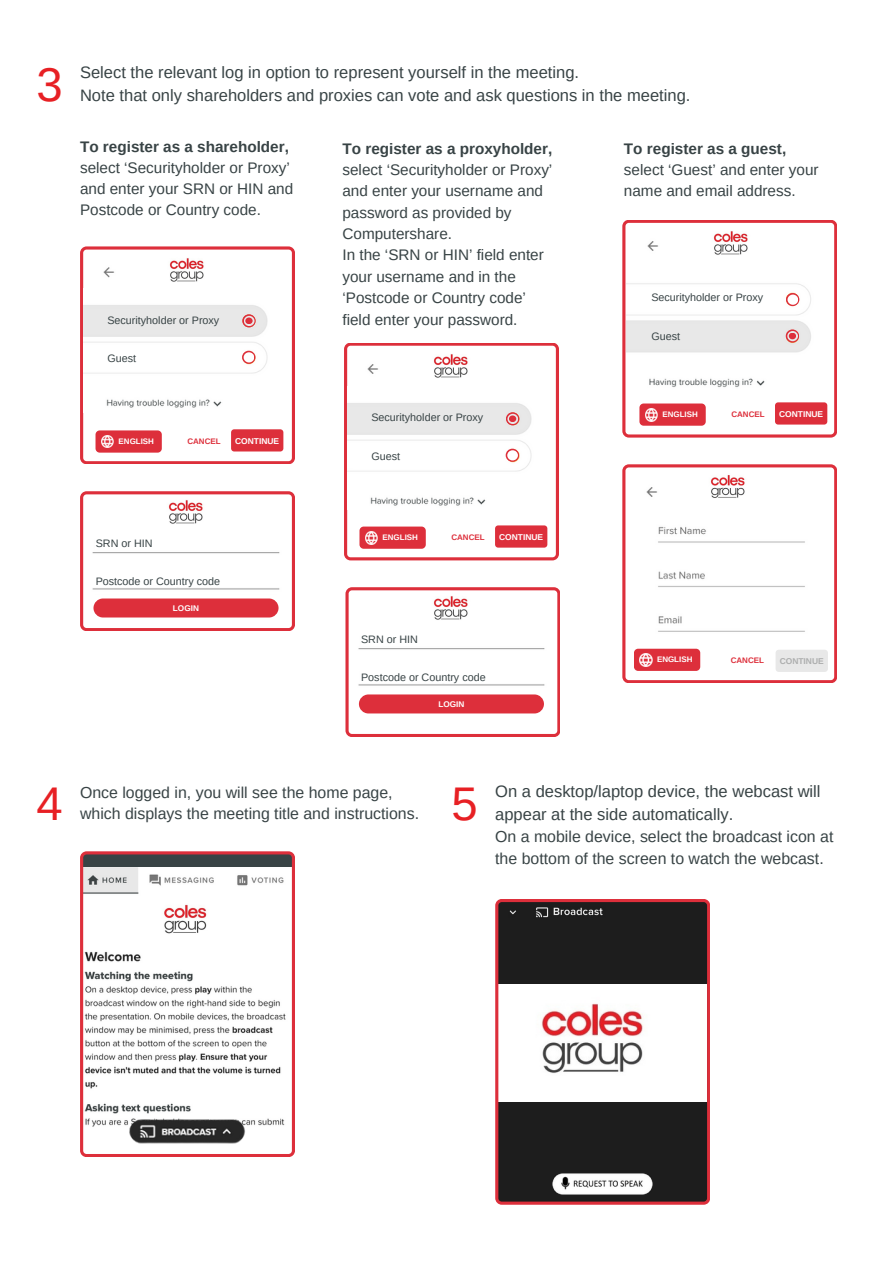
<style>
.page{position:relative;width:893px;height:1264px;background:#fff}
.page>*{position:absolute;margin:0;border:0;box-sizing:border-box;transform-origin:0 0}
.t1{font:47.25px "Arimo";color:#e72024}
.t2{font:16.5px/22.5px "Arimo";color:#384345}
.t3{font:15.9px/21.3px "Arimo";color:#384345}
.t4{font:15.3px/21.3px "Arimo";color:#384345}
.t5{font:700 15.3px "Arimo";color:#384345}
.t6{font:10.8px "Arimo";color:#384345}
.t7{font:700 8.4px "Arimo";color:#fff}
.t8{font:700 8.4px "Arimo";color:#adaeae}
.t9{font:700 8.25px "Arimo";color:#fff}
.t10{font:700 7.95px "Arimo";color:#fff}
.t11{font:700 7.95px "Arimo";color:#dd2f3b}
.s1{font-weight:700}
</style>
<div class="page">
<svg style="left:80px;top:491px;width:215px;height:140px"></svg>
<img style="left:92px;top:526px;width:192px;height:69px">
<div style="left:96px;top:532px;width:182px;height:18px;background:#fff"></div>
<div style="left:95px;top:569px;width:182px;height:18px;background:#fff"></div>
<svg style="left:344px;top:343px;width:215px;height:217px"></svg>
<img style="left:347px;top:386px;width:191px;height:123px">
<div style="left:353px;top:446px;width:149px;height:22px;background:#fff"></div>
<div style="left:353px;top:409px;width:149px;height:22px;background:#e8e8e8"></div>
<img style="left:362px;top:348px;width:33px;height:38px">
<div style="left:359px;top:526px;width:67px;height:22px;background:#dd2f3b;border-radius:4px"></div>
<svg style="left:365px;top:531px;width:12px;height:13px"></svg>
<div style="left:495px;top:525px;width:52px;height:22px;background:#dd2f3b;border-radius:3px"></div>
<img style="left:405px;top:353px;width:91px;height:28px">
<svg style="left:80px;top:246px;width:215px;height:218px"></svg>
<img style="left:98px;top:252px;width:33px;height:37px">
<img style="left:84px;top:289px;width:194px;height:123px">
<div style="left:89px;top:348px;width:149px;height:22px;background:#fff"></div>
<div style="left:89px;top:311px;width:149px;height:22px;background:#e8e8e8"></div>
<div style="left:95px;top:430px;width:67px;height:22px;background:#dd2f3b;border-radius:4px"></div>
<svg style="left:101px;top:435px;width:13px;height:13px"></svg>
<div style="left:231px;top:429px;width:52px;height:22px;background:#dd2f3b;border-radius:3px"></div>
<img style="left:142px;top:257px;width:91px;height:28px">
<svg style="left:622px;top:220px;width:215px;height:217px"></svg>
<img style="left:641px;top:225px;width:34px;height:38px">
<div style="left:639px;top:403px;width:66px;height:23px;background:#dd2f3b;border-radius:4px"></div>
<svg style="left:645px;top:408px;width:12px;height:13px"></svg>
<div style="left:775px;top:402px;width:52px;height:22px;background:#dd2f3b;border-radius:3px"></div>
<img style="left:685px;top:230px;width:91px;height:28px">
<div style="left:93px;top:598px;width:185px;height:19px;background:#dd2f3b;border-radius:9px"></div>
<img style="left:140px;top:500px;width:91px;height:28px">
<svg style="left:345px;top:587px;width:215px;height:150px"></svg>
<img style="left:357px;top:622px;width:191px;height:67px">
<div style="left:361px;top:628px;width:182px;height:18px;background:#fff"></div>
<div style="left:360px;top:665px;width:182px;height:18px;background:#fff"></div>
<div style="left:359px;top:694px;width:185px;height:19px;background:#dd2f3b;border-radius:9px"></div>
<img style="left:405px;top:595px;width:91px;height:29px">
<svg style="left:622px;top:464px;width:215px;height:219px"></svg>
<div style="left:634px;top:648px;width:66px;height:23px;background:#dd2f3b;border-radius:4px"></div>
<svg style="left:639px;top:654px;width:13px;height:12px"></svg>
<div style="left:775px;top:649px;width:52px;height:23px;background:#e8e8e8;border-radius:3px"></div>
<img style="left:682px;top:474px;width:91px;height:28px">
<svg style="left:242px;top:314px;width:13px;height:13px"></svg>
<svg style="left:244px;top:316px;width:10px;height:10px"></svg>
<div style="left:245px;top:317px;width:7px;height:7px;background:#dd2f3b;border-radius:50%"></div>
<svg style="left:242px;top:351px;width:13px;height:13px"></svg>
<div style="left:243px;top:352px;width:11px;height:10px;background:#fff;border-radius:50%"></div>
<svg style="left:506px;top:412px;width:13px;height:13px"></svg>
<svg style="left:507px;top:414px;width:11px;height:10px"></svg>
<div style="left:509px;top:415px;width:7px;height:7px;background:#dd2f3b;border-radius:50%"></div>
<svg style="left:505px;top:448px;width:14px;height:14px"></svg>
<div style="left:507px;top:450px;width:11px;height:10px;background:#fff;border-radius:50%"></div>
<svg style="left:785px;top:293px;width:14px;height:13px"></svg>
<div style="left:787px;top:294px;width:11px;height:11px;background:#fff;border-radius:50%"></div>
<svg style="left:785px;top:329px;width:14px;height:13px"></svg>
<svg style="left:787px;top:331px;width:11px;height:10px"></svg>
<div style="left:788px;top:333px;width:8px;height:6px;background:#dd2f3b;border-radius:50%"></div>
<svg style="left:80px;top:851px;width:215px;height:306px"></svg>
<img style="left:128px;top:903px;width:114px;height:35px">
<svg style="left:495px;top:899px;width:215px;height:305px;fill:#1d1d1d"></svg>
<p class="t1" style="left:36px;top:58px;width:28px">3</p>
<p class="t2" style="left:80px;top:61px;width:500px">Select the relevant log in option to represent yourself in the meeting.</p>
<p class="t2" style="left:80px;top:84px;width:612px">Note that only shareholders and proxies can vote and ask questions in the meeting.</p>
<p class="t5" style="left:80px;top:139px;width:210px">To register as a shareholder,</p>
<p class="t4" style="left:80px;top:157px;width:215px;line-height:20.9px">select ‘Securityholder or Proxy’ and enter your SRN or HIN and<br>Postcode or Country code.</p>
<p class="t4" style="left:342px;top:138px;width:211px"><span class="s1">To register as a proxyholder, </span>select ‘Securityholder or Proxy’ and enter your username and password as provided by<br>Computershare.</p>
<p class="t4" style="left:342px;top:244px;width:203px">In the ‘SRN or HIN’ field enter your username and in the ‘Postcode or Country code’ field enter your password.</p>
<p class="t5" style="left:624px;top:140px;width:164px">To register as a guest,</p>
<p class="t4" style="left:624px;top:159px;width:196px">select ‘Guest’ and enter your name and email address.</p>
<p class="t6" style="left:651px;top:291px;width:113px">Securityholder or Proxy</p>
<p class="t6" style="left:107px;top:314px;width:113px">Securityholder or Proxy</p>
<p class="t6" style="left:107px;top:352px;width:30px">Guest</p>
<p class="t10" style="left:119px;top:437px;width:37px">ENGLISH</p>
<p class="t11" style="left:187px;top:436px;width:35px">CANCEL</p>
<p class="t7" style="left:235px;top:436px;width:46px">CONTINUE</p>
<p class="t6" style="left:96px;top:537px;width:58px">SRN or HIN</p>
<p class="t6" style="left:96px;top:575px;width:126px">Postcode or Country code</p>
<p class="t9" style="left:173px;top:603px;width:28px">LOGIN</p>
<p class="t6" style="left:371px;top:411px;width:113px">Securityholder or Proxy</p>
<p class="t6" style="left:371px;top:450px;width:30px">Guest</p>
<p class="t10" style="left:382px;top:533px;width:37px">ENGLISH</p>
<p class="t11" style="left:451px;top:532px;width:35px">CANCEL</p>
<p class="t7" style="left:499px;top:532px;width:46px">CONTINUE</p>
<p class="t6" style="left:361px;top:633px;width:58px">SRN or HIN</p>
<p class="t6" style="left:361px;top:671px;width:126px">Postcode or Country code</p>
<p class="t9" style="left:438px;top:699px;width:28px">LOGIN</p>
<p class="t6" style="left:651px;top:330px;width:30px">Guest</p>
<p class="t10" style="left:662px;top:410px;width:37px">ENGLISH</p>
<p class="t11" style="left:731px;top:409px;width:35px">CANCEL</p>
<p class="t7" style="left:779px;top:409px;width:46px">CONTINUE</p>
<p class="t10" style="left:657px;top:655px;width:37px">ENGLISH</p>
<p class="t11" style="left:730px;top:656px;width:35px">CANCEL</p>
<p class="t8" style="left:779px;top:656px;width:46px">CONTINUE</p>
<p class="t1" style="left:36px;top:777px;width:28px">4</p>
<p class="t3" style="left:80px;top:781px;width:340px">Once logged in, you will see the home page, which displays the meeting title and instructions.</p>
<p class="t1" style="left:451px;top:777px;width:28px">5</p>
<p class="t2" style="left:495px;top:780px;width:327px">On a desktop/laptop device, the webcast will appear at the side automatically.</p>
<p class="t3" style="left:495px;top:826px;width:339px">On a mobile device, select the broadcast icon at the bottom of the screen to watch the webcast.</p>
</div>
